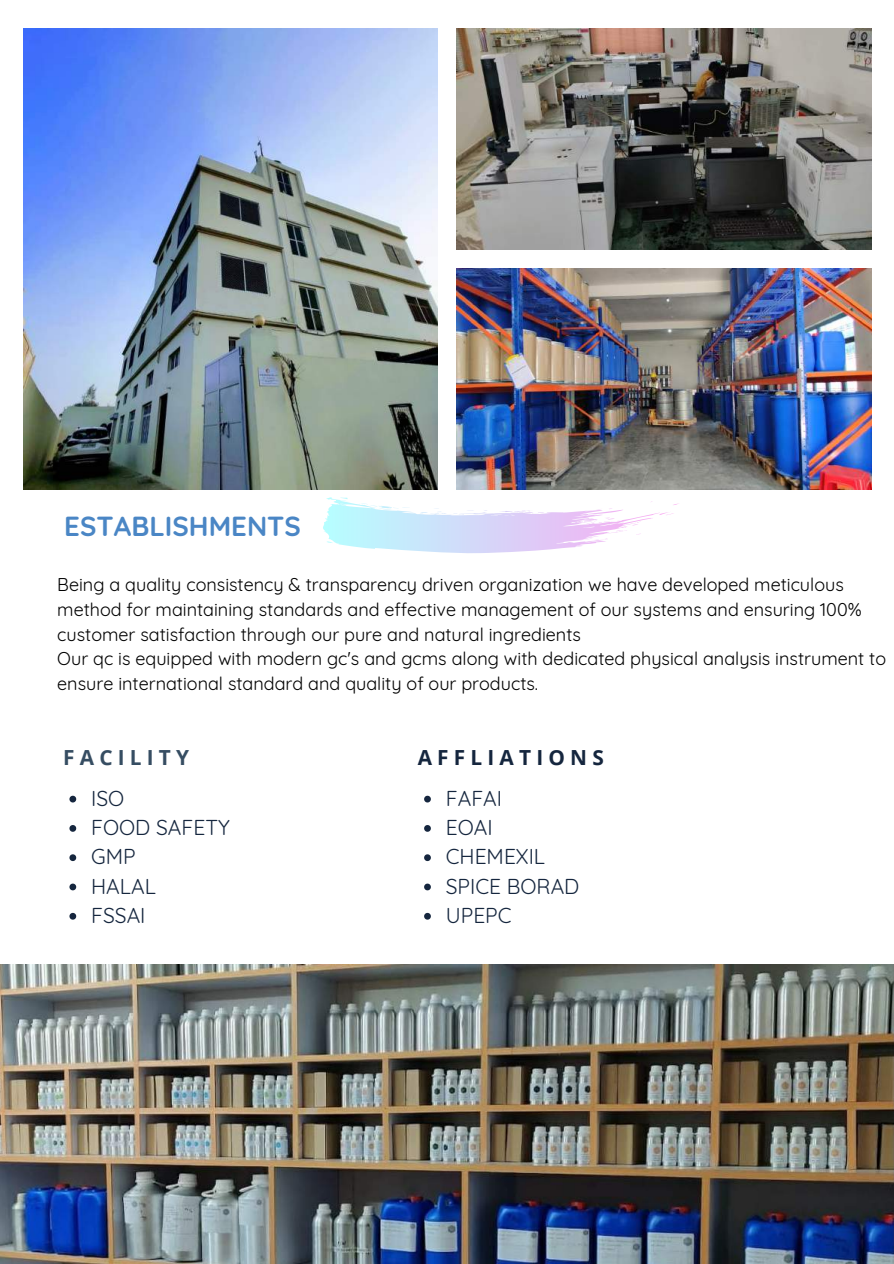
<style>
.page{position:relative;width:894px;height:1264px;background:#fff}
.page>*{position:absolute;margin:0;border:0;box-sizing:border-box;transform-origin:0 0}
.t1{font:700 27.45px "Quicksand";color:#4a86c5}
.t2{font:21px/29.2px "Quicksand";color:#15263e}
.t3{font:700 20.85px "Open Sans";letter-spacing:.25em;color:#15263e}
.t4{font:700 20.85px "Open Sans";letter-spacing:.25em;color:#364d62}
.t5{font:18px/24.8px "Quicksand";color:#000}
</style>
<div class="page">
<img style="left:23px;top:29px;width:414px;height:460px">
<img style="left:457px;top:29px;width:414px;height:220px">
<img style="left:457px;top:268px;width:414px;height:221px">
<svg style="left:323px;top:497px;width:356px;height:56px"></svg>
<img style="left:0;top:964px;width:893px;height:299px">
<svg style="left:424px;top:795px;width:7px;height:7px"></svg>
<svg style="left:424px;top:825px;width:7px;height:6px"></svg>
<svg style="left:424px;top:854px;width:7px;height:7px"></svg>
<svg style="left:424px;top:883px;width:7px;height:7px"></svg>
<svg style="left:424px;top:912px;width:7px;height:7px"></svg>
<svg style="left:69px;top:795px;width:7px;height:7px"></svg>
<svg style="left:69px;top:825px;width:7px;height:6px"></svg>
<svg style="left:69px;top:854px;width:7px;height:7px"></svg>
<svg style="left:69px;top:883px;width:7px;height:7px"></svg>
<svg style="left:69px;top:912px;width:7px;height:7px"></svg>
<h1 class="t1" style="left:64px;top:508px;width:238px">ESTABLISHMENTS</h1>
<p class="t5" style="left:57px;top:572px;width:830px">Being a quality consistency &amp; transparency driven organization we have developed meticulous method for maintaining standards and effective management of our systems and ensuring 100% customer satisfaction through our pure and natural ingredients<br>Our qc is equipped with modern gc's and gcms along with dedicated physical analysis instrument to ensure international standard and quality of our products.</p>
<p class="t4" style="left:63px;top:742px;width:127px">FACILITY</p>
<p class="t2" style="left:91px;top:783px;width:140px">ISO<br>FOOD SAFETY<br>GMP<br>HALAL<br>FSSAI</p>
<p class="t3" style="left:417px;top:742px;width:187px">AFFLIATIONS</p>
<p class="t2" style="left:445px;top:783px;width:135px">FAFAI<br>EOAI<br>CHEMEXIL<br>SPICE BORAD<br>UPEPC</p>
</div>
